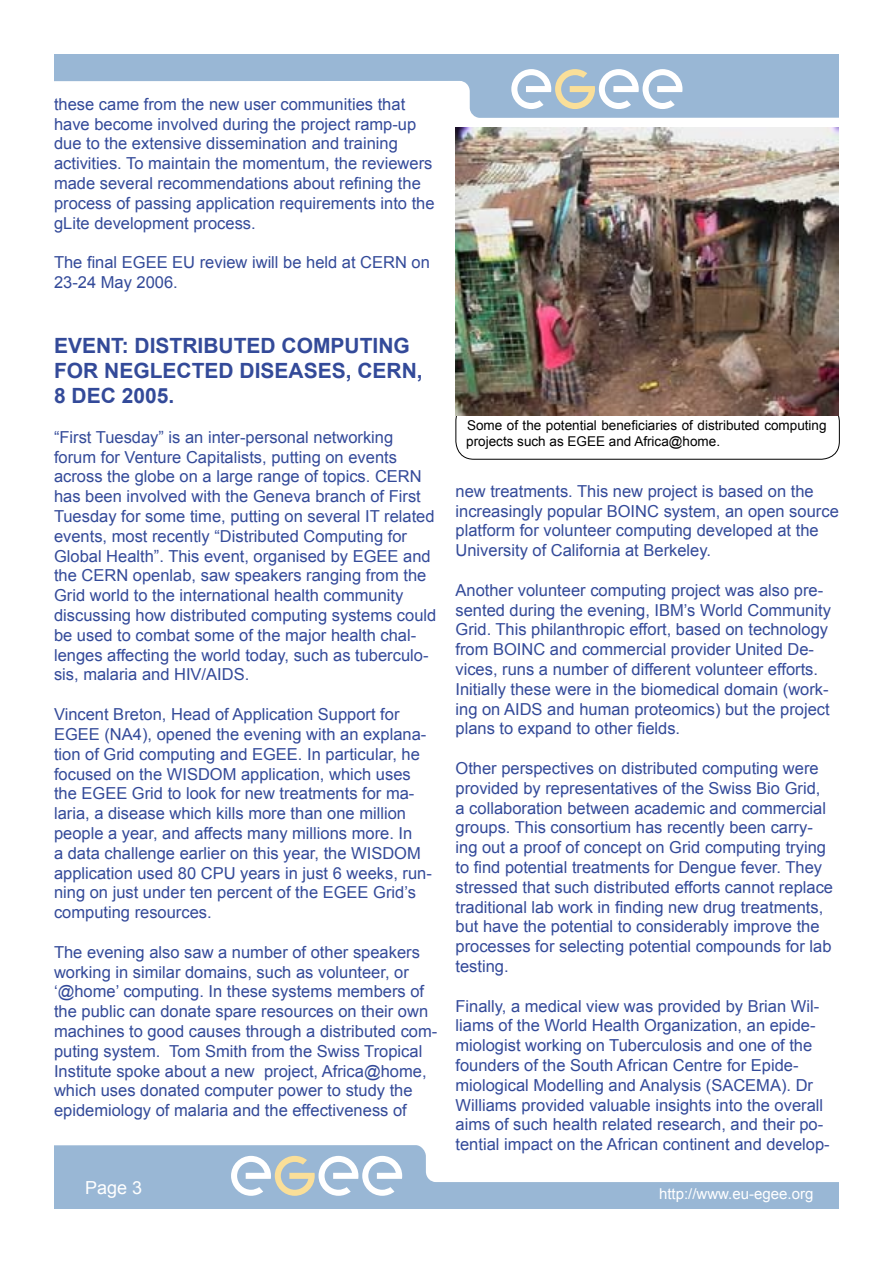
<style>
.page{position:relative;width:893px;height:1263px;background:#fff}
.page>*{position:absolute;margin:0;border:0;box-sizing:border-box;transform-origin:0 0}
.t1{font:700 21px/25.2px "Arial";color:#334a99}
.t2{font:18px "Arial";color:#fff}
.t3{font:16.5px/19.8px "Arial";color:#334a99}
.t4{font:15px "Arial";color:#fff}
.t5{font:13.5px/16.2px "Arial";color:#000}
</style>
<div class="page">
<svg style="left:54px;top:1145px;width:785px;height:64px;fill:#99b7d5"></svg>
<svg style="left:54px;top:54px;width:785px;height:64px;fill:#99b7d5"></svg>
<svg style="left:231px;top:1156px;width:171px;height:40px"></svg>
<svg style="left:511px;top:69px;width:171px;height:40px"></svg>
<div style="left:455px;top:403px;width:385px;height:57px;border:1px solid #000;border-radius:18px"></div>
<img style="left:455px;top:128px;width:384px;height:287px">
<p class="t3" style="left:54px;top:94px;width:382px">these came from the new user communities that have become involved during the project ramp-up due to the extensive dissemination and training activities. To maintain the momentum, the reviewers made several recommendations about refining the process of passing application requirements into the gLite development process.</p>
<p class="t3" style="left:54px;top:253px;width:377px">The final EGEE EU review iwill be held at CERN on<br>23-24 May 2006.</p>
<p class="t1" style="left:54px;top:334px;width:357px">EVENT: DISTRIBUTED COMPUTING<br>FOR NEGLECTED DISEASES, CERN</p>
<p class="t1" style="left:417px;top:359px;width:7px">,</p>
<p class="t1" style="left:54px;top:384px;width:122px">8 DEC 2005.</p>
<p class="t3" style="left:54px;top:427px;width:384px">“First Tuesday” is an inter-personal networking forum for Venture Capitalists, putting on events across the globe on a large range of topics. CERN has been involved with the Geneva branch of First Tuesday for some time, putting on several IT related events, most recently “Distributed Computing for Global Health”. This event, organised by EGEE and the CERN openlab, saw speakers ranging from the Grid world to the international health community discussing how distributed computing systems could be used to combat some of the major health chal&shy;lenges affecting the world today, such as tuberculo&shy;sis, malaria and HIV/AIDS.</p>
<p class="t3" style="left:54px;top:704px;width:379px">Vincent Breton, Head of Application Support for EGEE (NA4), opened the evening with an explana&shy;tion of Grid computing and EGEE. In particular, he focused on the WISDOM application, which uses the EGEE Grid to look for new treatments for ma&shy;laria, a disease which kills more than one million people a year, and affects many millions more. In<br>a data challenge earlier on this year, the WISDOM application used 80 CPU years in just 6 weeks, run&shy;ning on just under ten percent of the EGEE Grid’s computing resources.</p>
<p class="t3" style="left:54px;top:942px;width:385px">The evening also saw a number of other speakers working in similar domains, such as volunteer, or ‘@home’ computing. In these systems members of the public can donate spare resources on their own machines to good causes through a distributed com&shy;puting system. Tom Smith from the Swiss Tropical Institute spoke about a new project, Africa@home, which uses donated computer power to study the epidemiology of malaria and the effectiveness of</p>
<p class="t5" style="left:466px;top:417px;width:362px">Some of the potential beneficiaries of distributed computing projects such as EGEE and Africa@home.</p>
<p class="t3" style="left:455px;top:481px;width:385px">new treatments. This new project is based on the increasingly popular BOINC system, an open source platform for volunteer computing developed at the University of California at Berkeley.</p>
<p class="t3" style="left:455px;top:580px;width:377px">Another volunteer computing project was also pre&shy;sented during the evening, IBM’s World Community Grid. This philanthropic effort, based on technology from BOINC and commercial provider United De&shy;vices, runs a number of different volunteer efforts.<br>Initially these were in the biomedical domain (work&shy;ing on AIDS and human proteomics) but the project plans to expand to other fields.</p>
<p class="t3" style="left:455px;top:758px;width:379px">Other perspectives on distributed computing were provided by representatives of the Swiss Bio Grid, a collaboration between academic and commercial groups. This consortium has recently been carry&shy;ing out a proof of concept on Grid computing trying to find potential treatments for Dengue fever. They stressed that such distributed efforts cannot replace traditional lab work in finding new drug treatments, but have the potential to considerably improve the processes for selecting potential compounds for lab testing.</p>
<p class="t3" style="left:455px;top:996px;width:376px">Finally, a medical view was provided by Brian Wil&shy;liams of the World Health Organization, an epide&shy;miologist working on Tuberculosis and one of the founders of the South African Centre for Epide&shy;miological Modelling and Analysis (SACEMA). Dr Williams provided valuable insights into the overall aims of such health related research, and their po&shy;tential impact on the African continent and develop-</p>
<p class="t2" style="left:85px;top:1176px;width:44px">Page</p>
<p class="t4" style="left:659px;top:1184px;width:156px">http://www.eu-egee.org</p>
</div>
